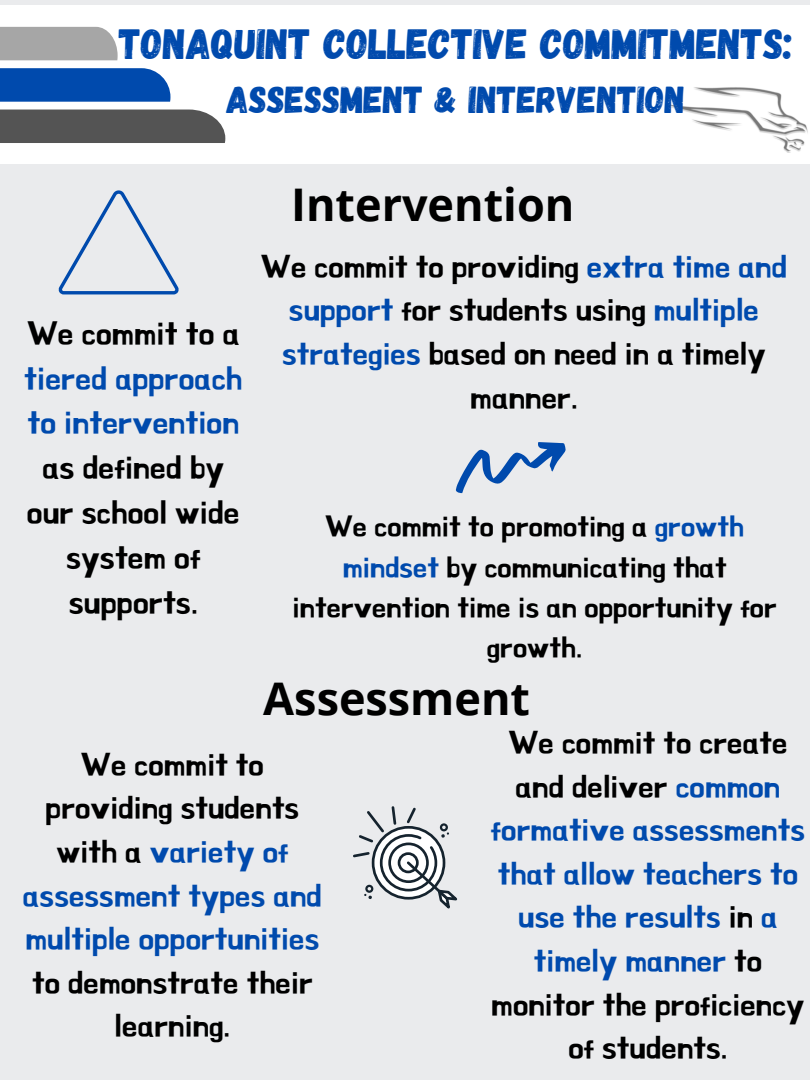
<style>
.page{position:relative;width:810px;height:1080px;background:#eaebed}
.page>*{position:absolute;margin:0;border:0;box-sizing:border-box;transform-origin:0 0}
.t1{font:700 45px "Open Sans";color:#000}
.t2{font:42.25px "Gagalin";color:#004aad}
.t3{font:37.5px "Gagalin";color:#004aad}
.t4{font:32px/44.8px "BMHANNA";color:#000;text-align:center}
.t5{font:31.25px/43.6px "BMHANNA";color:#000;text-align:center}
.t6{font:31.25px/43.6px "BMHANNA";color:#004aad;text-align:center}
.t7{font:28.88px/40.4px "BMHANNA";color:#000;text-align:center}
.s1{color:#004aad}
.s2{color:#000}
</style>
<div class="page">
<div style="left:0;top:6px;width:810px;height:158px;background:#fff"></div>
<svg style="left:0;top:68px;width:170px;height:34px;background:#0b51b0"></svg>
<div style="left:0;top:110px;width:225px;height:33px;background:#545454"></div>
<div style="left:0;top:27px;width:118px;height:33px;background:#a6a6a6"></div>
<img style="left:667px;top:87px;width:141px;height:66px">
<svg style="left:353px;top:806px;width:104px;height:103px"></svg>
<svg style="left:59px;top:190px;width:120px;height:104px"></svg>
<svg style="left:456px;top:442px;width:110px;height:51px"></svg>
<p class="t2" style="left:119px;top:17px;width:675px">TONAQUINT COLLECTIVE COMMITMENTS:</p>
<p class="t3" style="left:227px;top:75px;width:460px">ASSESSMENT &amp; INTERVENTION</p>
<p class="t4" style="left:24px;top:311px;width:220px">We commit to a <span class="s1">tiered approach to intervention </span>as defined by our school wide system of supports.</p>
<p class="t1" style="left:291px;top:172px;width:285px">Intervention</p>
<p class="t5" style="left:261px;top:245px;width:528px">We commit to providing <span class="s1">extra time and support</span> for students using <span class="s1">multiple strategies</span> based on need in a timely manner.</p>
<p class="t7" style="left:292px;top:506px;width:486px">We commit to promoting a <span class="s1">growth mindset</span> by communicating that intervention time is an opportunity for growth.</p>
<p class="t1" style="left:263px;top:667px;width:268px">Assessment</p>
<p class="t5" style="left:23px;top:743px;width:301px">We commit to providing students with a <span class="s1">variety of assessment types and multiple opportunities </span>to demonstrate their learning.</p>
<p class="t6" style="left:491px;top:721px;width:316px"><span class="s2">We commit to create and deliver</span> common formative assessments that allow teachers to use the results <span class="s2">in</span> a timely manner <span class="s2">to monitor the proficiency of students.</span></p>
</div>
